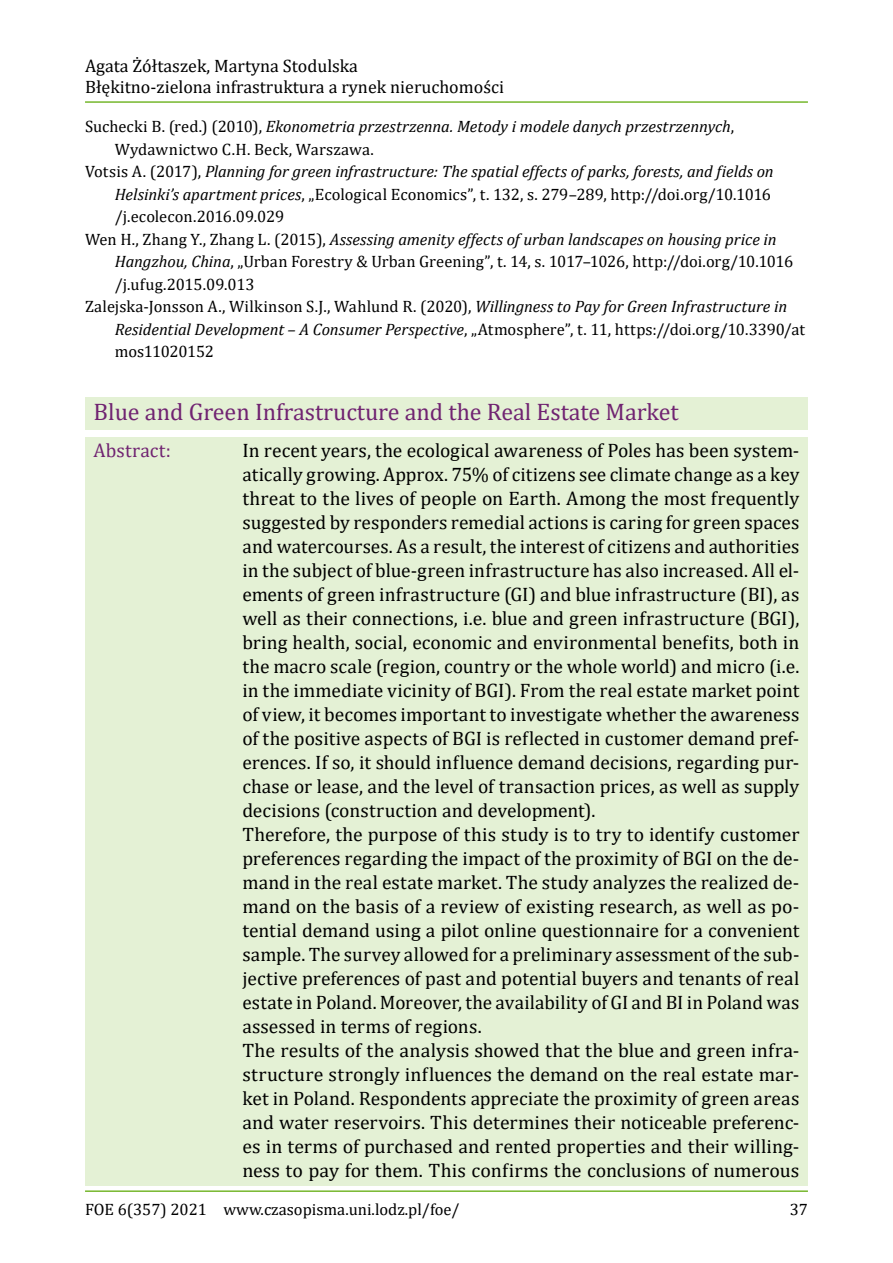
<style>
.page{position:relative;width:893px;height:1263px;background:#fff}
.page>*{position:absolute;margin:0;border:0;box-sizing:border-box;transform-origin:0 0}
.Abstrakt_H_ENG{font:24px "Cambria";color:#702371}
.abstrakt_txt_ENG{font:19.5px/24px "Cambria";letter-spacing:-.01em;color:#000;text-align:justify}
.abstrakt_txt_2_ENG{font:19.5px/24px "Cambria";letter-spacing:.005em;color:#000;text-align:justify}
.abstrakt_txt_ENG-2{font:19.5px "Cambria";letter-spacing:.01em;color:#702371}
.t1{font:18px/21.6px "Cambria";color:#000}
.txt_bibliografia_ENG{font:16.5px/22.5px "Cambria";color:#000}
.txt_bibliografia_ENG-2{font:italic 16.5px/22.5px "Cambria";color:#000}
.s1{font-style:normal}
.s2{font-style:italic}
</style>
<div class="page">
<hr style="left:85px;top:101px;width:723px;height:2px;background:#76b72d">
<hr style="left:85px;top:1190px;width:723px;height:2px;background:#76b72d">
<div style="left:85px;top:397px;width:723px;height:32px;background:#e4f1d5"></div>
<div style="left:85px;top:437px;width:723px;height:388px;background:#e4f1d5"></div>
<div style="left:85px;top:817px;width:723px;height:224px;background:#e4f1d5"></div>
<div style="left:85px;top:1033px;width:723px;height:152px;background:#e4f1d5"></div>
<p class="t1" style="left:85px;top:55px;width:420px">Agata Żółtaszek, Martyna Stodulska<br>Błękitno‑zielona infrastruktura a rynek nieruchomości</p>
<p class="txt_bibliografia_ENG-2" style="left:115px;top:114px;width:621px;text-indent:-30px"><span class="s1">Suchecki B. (red.) (2010),</span> Ekonometria przestrzenna. Metody i modele danych przestrzennych<span class="s1">,<br>Wydawnictwo C.H. Beck, Warszawa.</span></p>
<p class="txt_bibliografia_ENG-2" style="left:115px;top:159px;width:660px;text-indent:-30px"><span class="s1">Votsis A. (2017),</span> Planning for green infrastructure: The spatial effects of parks, forests, and fields on<br>Helsinki’s apartment prices<span class="s1">, „Ecological Economics”, t. 132, s. 279–289, http://doi.org/10.1016 /j.ecolecon.2016.09.029</span></p>
<p class="txt_bibliografia_ENG" style="left:115px;top:228px;width:680px;text-indent:-30px">Wen H., Zhang Y., Zhang L. (2015), <span class="s2">Assessing amenity effects of urban landscapes on housing price in<br>Hangzhou, China</span>, „Urban Forestry &amp; Urban Greening”, t. 14, s. 1017–1026, http://doi.org/10.1016 /j.ufug.2015.09.013</p>
<p class="txt_bibliografia_ENG" style="left:115px;top:295px;width:692px;text-indent:-30px">Zalejska‑Jonsson A., Wilkinson S.J., Wahlund R. (2020), <span class="s2">Willingness to Pay for Green Infrastructure in<br>Residential Development – A Consumer Perspective</span>, „Atmosphere”, t. 11, https://doi.org/10.3390/at mos11020152</p>
<p class="Abstrakt_H_ENG" style="left:94px;top:398px;width:587px">Blue and Green Infrastructure and the Real Estate Market</p>
<p class="abstrakt_txt_ENG-2" style="left:94px;top:438px;width:79px">Abstract:</p>
<p class="abstrakt_txt_ENG" style="left:242px;top:438px;width:559px">In recent years, the ecological awareness of Poles has been system&shy;atically growing. Approx. 75% of citizens see climate change as a key threat to the lives of people on Earth. Among the most frequently suggested by responders remedial actions is caring for green spaces and watercourses. As a result, the interest of citizens and authorities in the subject of blue‑green infrastructure has also increased. All el&shy;ements of green infrastructure (GI) and blue infrastructure (BI), as well as their connections, i.e. blue and green infrastructure (BGI), bring health, social, economic and environmental benefits, both in the macro scale (region, country or the whole world) and micro (i.e. in the immediate vicinity of BGI). From the real estate market point of view, it becomes important to investigate whether the awareness of the positive aspects of BGI is reflected in customer demand pref&shy;erences. If so, it should influence demand decisions, regarding pur&shy;chase or lease, and the level of transaction prices, as well as supply decisions (construction and development).</p>
<p class="abstrakt_txt_2_ENG" style="left:242px;top:822px;width:559px">Therefore, the purpose of this study is to try to identify customer preferences regarding the impact of the proximity of BGI on the de&shy;mand in the real estate market. The study analyzes the realized de&shy;mand on the basis of a review of existing research, as well as po&shy;tential demand using a pilot online questionnaire for a convenient sample. The survey allowed for a preliminary assessment of the sub&shy;jective preferences of past and potential buyers and tenants of real estate in Poland. Moreover, the availability of GI and BI in Poland was assessed in terms of regions.</p>
<p class="abstrakt_txt_2_ENG" style="left:242px;top:1038px;width:559px">The results of the analysis showed that the blue and green infra&shy;structure strongly influences the demand on the real estate mar&shy;ket in Poland. Respondents appreciate the proximity of green areas and water reservoirs. This determines their noticeable preferenc&shy;es in terms of purchased and rented properties and their willing&shy;ness to pay for them. This confirms the conclusions of numerous</p>
<p class="txt_bibliografia_ENG" style="left:85px;top:1198px;width:376px">FOE 6(357) 2021 www.czasopisma.uni.lodz.pl/foe/</p>
<p class="txt_bibliografia_ENG" style="left:790px;top:1198px;width:20px">37</p>
</div>
